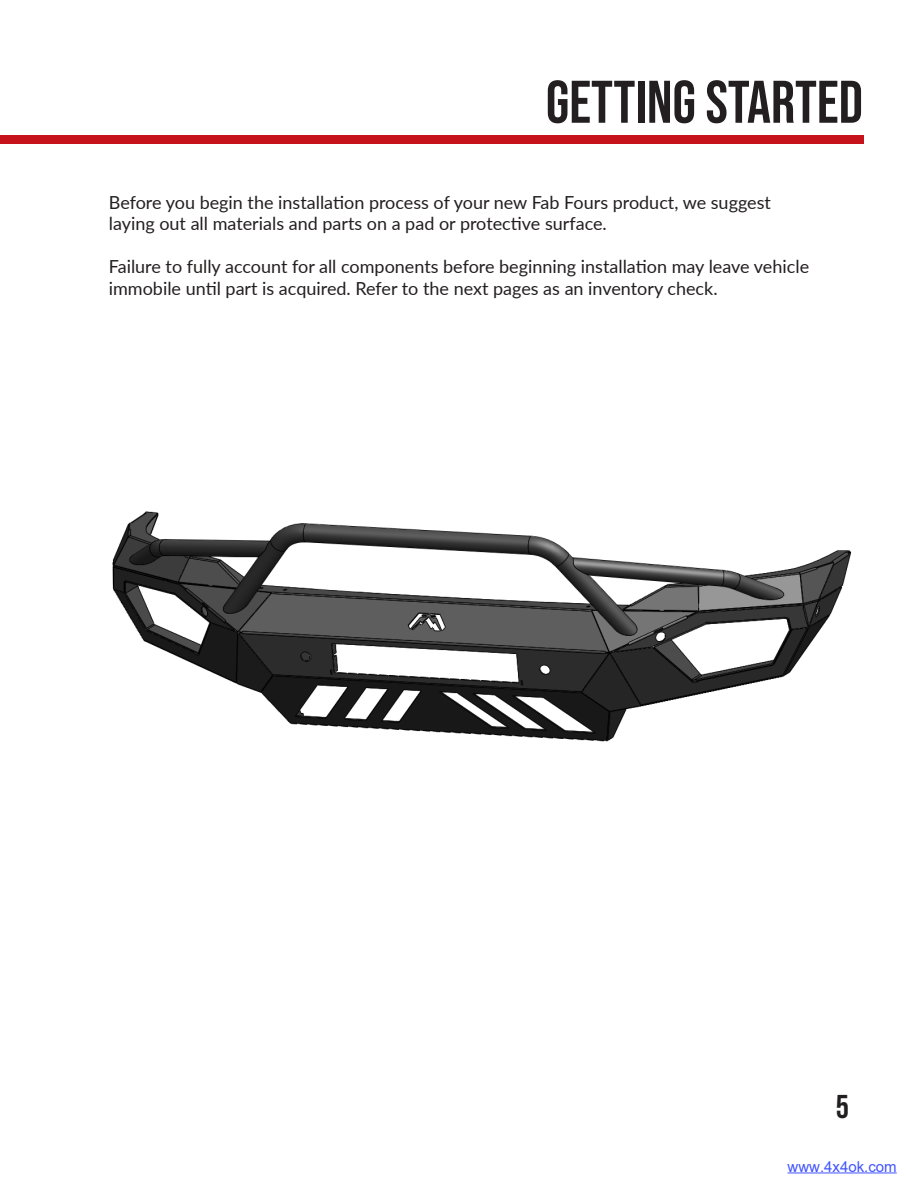
<style>
.page{position:relative;width:918px;height:1188px;background:#fff}
.page>*{position:absolute;margin:0;border:0;box-sizing:border-box;transform-origin:0 0}
.t1{font:60px "Bebas Neue";color:#231f20}
.t2{font:33px "Bebas Neue";color:#231f20}
.t3{font:18px/21.6px "Lato";color:#231f20}
.t4{font:15px "Arial";color:#4054ff}
</style>
<div class="page">
<div style="left:0;top:135px;width:864px;height:9px;background:#c6131b"></div>
<img style="left:112px;top:511px;width:740px;height:231px">
<hr style="left:788px;top:1173px;width:109px;height:1px;background:#4054ff">
<p class="t1" style="left:546px;top:68px;width:319px">GETTING STARTED</p>
<p class="t3" style="left:109px;top:190px;width:664px">Before you begin the installation process of your new Fab Fours product, we suggest laying out all materials and parts on a pad or protective surface.</p>
<p class="t3" style="left:109px;top:255px;width:702px">Failure to fully account for all components before beginning installation may leave vehicle immobile until part is acquired. Refer to the next pages as an inventory check.</p>
<h2 class="t2" style="left:836px;top:1088px;width:15px">5</h2>
<p class="t4" style="left:788px;top:1156px;width:111px">www.4x4ok.com</p>
</div>
